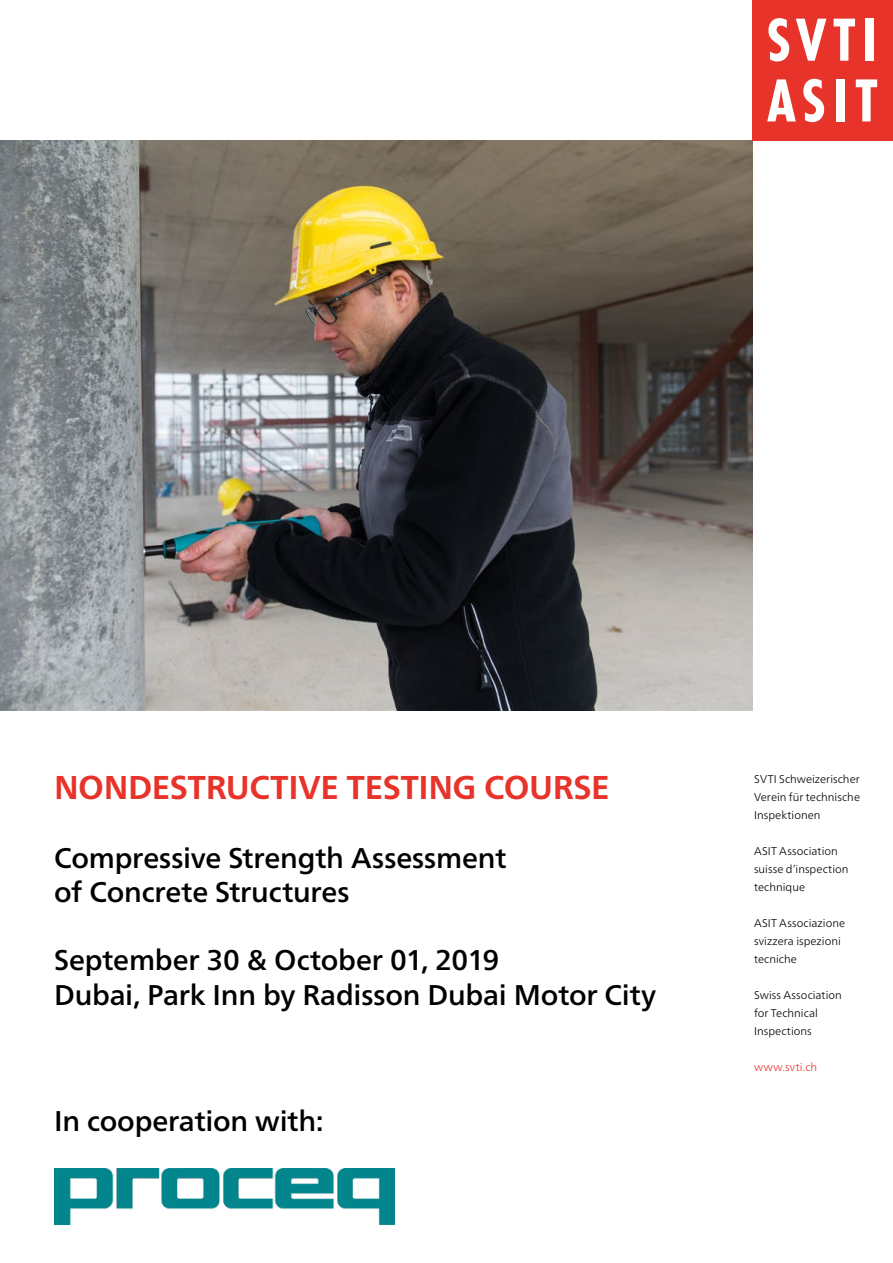
<style>
.page{position:relative;width:893px;height:1263px;background:#fff}
.page>*{position:absolute;margin:0;border:0;box-sizing:border-box;transform-origin:0 0}
.t1{font:700 33px "Frutiger Neue LT Pro";letter-spacing:-.015em;color:#e7332a}
.t2{font:500 28.5px/34.2px "Frutiger Neue LT Pro";letter-spacing:-.005em;color:#000}
.t3{font:300 11.25px/18px "Frutiger Neue LT Pro";letter-spacing:.005em;color:#000}
.t4{font:300 11.25px "Frutiger Neue LT Pro";letter-spacing:.035em;color:#e7332a}
</style>
<div class="page">
<img style="left:0;top:140px;width:753px;height:570px">
<div style="left:753px;top:0;width:140px;height:140px;background:#e7332a"></div>
<div style="left:866px;top:19px;width:8px;height:42px;background:#fff"></div>
<svg style="left:768px;top:18px;width:21px;height:43px"></svg>
<svg style="left:796px;top:19px;width:30px;height:42px"></svg>
<svg style="left:856px;top:79px;width:21px;height:42px"></svg>
<svg style="left:767px;top:79px;width:29px;height:42px"></svg>
<svg style="left:803px;top:79px;width:21px;height:43px"></svg>
<svg style="left:834px;top:19px;width:21px;height:42px"></svg>
<div style="left:836px;top:79px;width:9px;height:42px;background:#fff"></div>
<img style="left:54px;top:1168px;width:340px;height:57px">
<h1 class="t1" style="left:54px;top:768px;width:557px">NONDESTRUCTIVE TESTING COURSE</h1>
<h2 class="t2" style="left:54px;top:841px;width:454px">Compressive Strength Assessment of Concrete Structures</h2>
<h2 class="t2" style="left:54px;top:943px;width:604px">September 30 &amp; October 01, 2019<br>Dubai, Park Inn by Radisson Dubai Motor City</h2>
<h2 class="t2" style="left:54px;top:1104px;width:271px">In cooperation with:</h2>
<p class="t3" style="left:754px;top:769px;width:107px;text-align:justify">SVTI Schweizerischer Verein für technische Inspektionen</p>
<p class="t3" style="left:754px;top:841px;width:96px">ASIT Association suisse d’inspection technique</p>
<p class="t3" style="left:754px;top:913px;width:93px">ASIT Associazione svizzera ispezioni tecniche</p>
<p class="t3" style="left:754px;top:985px;width:89px">Swiss Association for Technical<br>Inspections</p>
<p class="t4" style="left:754px;top:1060px;width:65px">www.svti.ch</p>
</div>
